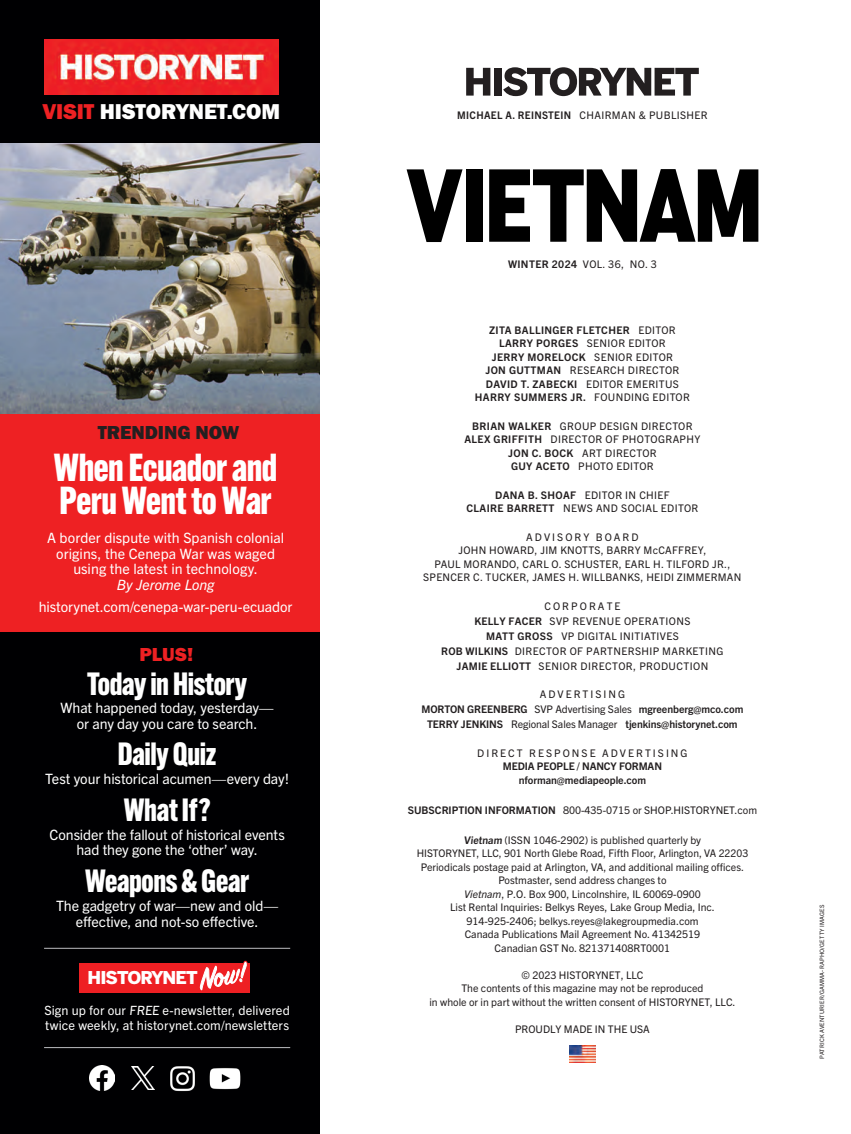
<style>
.page{position:relative;width:851px;height:1134px;background:#fff}
.page>*{position:absolute;margin:0;border:0;box-sizing:border-box;transform-origin:0 0}
.t1{font:800 38.25px/33.5px "Alternate Gothic Cond ATF";letter-spacing:-.015em;color:#fff}
.t2{font:800 31.5px "Alternate Gothic Cond ATF";letter-spacing:-.01em;color:#fff}
.t3{font:22.2px "Franklin Gothic URW Hea";letter-spacing:-.005em;color:#fff}
.t4{font:19.5px "Franklin Gothic URW Hea";letter-spacing:-.01em;color:#231f20}
.t5{font:19.5px "Franklin Gothic URW Hea";color:#ee2123}
.t6{font:900 17.55px "Benton Sans";letter-spacing:-.06em;color:#fff}
.t7{font:14.25px/15.8px "Trade Gothic Next LT Pro";letter-spacing:-.005em;color:#fff;text-align:center}
.t8{font:italic 14.25px "Trade Gothic Next LT Pro";color:#fff}
.t9{font:12.75px/14.2px "Trade Gothic Next LT Pro";letter-spacing:.01em;color:#fff}
.t10{font:10.5px/13.5px "Trade Gothic Next LT Pro";color:#231f20;text-align:center}
.t11{font:700 10.5px/15px "Trade Gothic Next LT Pro";letter-spacing:-.005em;color:#231f20;text-align:center}
.t12{font:700 10.5px/13.5px "Trade Gothic Next LT Pro";letter-spacing:.035em;color:#231f20;text-align:center}
.t13{font:10.5px/13.5px "Trade Gothic Next LT Pro";letter-spacing:.035em;color:#231f20;text-align:center}
.t14{font:10.5px/15px "Trade Gothic Next LT Pro";letter-spacing:.04em;color:#231f20;text-align:center}
.t15{font:10.5px/13.5px "Trade Gothic Next LT Pro";letter-spacing:.025em;color:#231f20;text-align:center}
.t16{font:700 10.5px "Trade Gothic Next LT Pro";letter-spacing:.035em;color:#231f20;scale:.96 1}
.t17{font:10.5px "Trade Gothic Next LT Pro";letter-spacing:.195em;color:#231f20}
.t18{font:6px "Trade Gothic Next LT Pro";letter-spacing:.025em;color:#231f20}
.s1{color:#ee2123}
.s2{font-weight:400}
.s3{font-weight:700}
.s4{font-style:italic}
</style>
<div class="page">
<svg style="left:466px;top:68px;width:24px;height:28px"></svg>
<div style="left:494px;top:68px;width:7px;height:28px;background:#231f20"></div>
<svg style="left:503px;top:67px;width:195px;height:29px"></svg>
<svg style="left:406px;top:169px;width:56px;height:73px"></svg>
<div style="left:466px;top:169px;width:16px;height:73px;background:#000"></div>
<svg style="left:489px;top:169px;width:269px;height:73px"></svg>
<img style="left:569px;top:1046px;width:26px;height:16px">
<div style="left:0;top:0;width:319px;height:1134px;background:#000002"></div>
<img style="left:44px;top:39px;width:235px;height:55px">
<img style="left:0;top:144px;width:319px;height:270px">
<div style="left:0;top:414px;width:319px;height:217px;background:#ee2123"></div>
<hr style="left:44px;top:948px;width:246px;height:1px;background:#bcbdc0">
<hr style="left:44px;top:1047px;width:246px;height:1px;background:#bcbdc0">
<div style="left:80px;top:963px;width:170px;height:30px;background:#ee1f23"></div>
<svg style="left:199px;top:961px;width:49px;height:30px"></svg>
<img style="left:132px;top:1067px;width:22px;height:23px">
<img style="left:209px;top:1068px;width:32px;height:22px">
<img style="left:170px;top:1066px;width:25px;height:26px">
<img style="left:89px;top:1065px;width:26px;height:26px">
<h3 class="t3" style="left:43px;top:97px;width:239px"><span class="s1">VISIT</span> HISTORYNET.COM</h3>
<p class="t16" style="left:457px;top:108px;width:262px">MICHAEL A. REINSTEIN <span class="s2">CHAIRMAN &amp; PUBLISHER</span></p>
<h3 class="t4" style="left:98px;top:420px;width:143px">TRENDING NOW</h3>
<h1 class="t1" style="left:54px;top:450px;width:225px">When Ecuador and<br>Peru Went to War</h1>
<h3 class="t7" style="left:47px;top:529px;width:239px">A border dispute with Spanish colonial origins, the Cenepa War was waged using the latest in technology.</h3>
<h3 class="t8" style="left:117px;top:575px;width:99px">By Jerome Long</h3>
<h3 class="t7" style="left:39px;top:598px;width:255px">historynet.com/cenepa-war-peru-ecuador</h3>
<h3 class="t5" style="left:139px;top:642px;width:55px">PLUS!</h3>
<h2 class="t2" style="left:87px;top:664px;width:161px">Today in History</h2>
<h3 class="t7" style="left:61px;top:699px;width:215px">What happened today, yesterday— or any day you care to search.</h3>
<h2 class="t2" style="left:118px;top:734px;width:100px">Daily Quiz</h2>
<h3 class="t7" style="left:45px;top:770px;width:246px">Test your historical acumen—every day!</h3>
<h2 class="t2" style="left:124px;top:790px;width:88px">What If?</h2>
<h3 class="t7" style="left:49px;top:826px;width:237px">Consider the fallout of historical events had they gone the ‘other’ way.</h3>
<h2 class="t2" style="left:85px;top:862px;width:166px">Weapons &amp; Gear</h2>
<h3 class="t7" style="left:56px;top:897px;width:224px">The gadgetry of war—new and old— effective, and not-so effective.</h3>
<h3 class="t6" style="left:88px;top:968px;width:112px">HISTORYNET</h3>
<p class="t9" style="left:44px;top:1003px;width:247px">Sign up for our FREE e-newsletter, delivered twice weekly, at historynet.com/newsletters</p>
<p class="t10" style="left:508px;top:257px;width:150px"><span class="s3">WINTER 2024</span> VOL. 36, NO. 3</p>
<p class="t12" style="left:475px;top:322px;width:216px">ZITA BALLINGER FLETCHER <span class="s2">EDITOR<br></span>LARRY PORGES <span class="s2">SENIOR EDITOR<br></span>JERRY MORELOCK <span class="s2">SENIOR EDITOR<br></span>JON GUTTMAN <span class="s2">RESEARCH DIRECTOR<br></span>DAVID T. ZABECKI <span class="s2">EDITOR EMERITUS<br></span>HARRY SUMMERS JR. <span class="s2">FOUNDING EDITOR</span></p>
<p class="t13" style="left:464px;top:418px;width:237px"><span class="s3">BRIAN WALKER</span> GROUP DESIGN DIRECTOR<br><span class="s3">ALEX GRIFFITH</span> DIRECTOR OF PHOTOGRAPHY<br><span class="s3">JON C. BOCK</span> ART DIRECTOR<br><span class="s3">GUY ACETO</span> PHOTO EDITOR</p>
<p class="t13" style="left:466px;top:487px;width:233px"><span class="s3">DANA B. SHOAF</span> EDITOR IN CHIEF<br><span class="s3">CLAIRE BARRETT</span> NEWS AND SOCIAL EDITOR</p>
<p class="t15" style="left:423px;top:529px;width:319px">ADVISORY BOARD<br>JOHN HOWARD, JIM KNOTTS, BARRY McCAFFREY,<br>PAUL MORANDO, CARL O. SCHUSTER, EARL H. TILFORD JR., SPENCER C. TUCKER, JAMES H. WILLBANKS, HEIDI ZIMMERMAN</p>
<p class="t14" style="left:441px;top:598px;width:284px">CORPORATE<br><span class="s3">KELLY FACER</span> SVP REVENUE OPERATIONS<br><span class="s3">MATT GROSS</span> VP DIGITAL INITIATIVES<br><span class="s3">ROB WILKINS</span> DIRECTOR OF PARTNERSHIP MARKETING <span class="s3">JAMIE ELLIOTT</span> SENIOR DIRECTOR, PRODUCTION</p>
<p class="t11" style="left:421px;top:686px;width:323px"><span class="s2">ADVERTISING<br></span>MORTON GREENBERG <span class="s2">SVP Advertising Sales</span> mgreenberg@mco.com<br>TERRY JENKINS <span class="s2">Regional Sales Manager</span> tjenkins@historynet.com</p>
<p class="t17" style="left:477px;top:746px;width:212px">DIRECT RESPONSE ADVERTISING</p>
<p class="t11" style="left:503px;top:759px;width:161px;line-height:13.5px">MEDIA PEOPLE / NANCY FORMAN nforman@mediapeople.com</p>
<p class="t10" style="left:408px;top:802px;width:351px"><span class="s3">SUBSCRIPTION INFORMATION</span> 800-435-0715 or SHOP.HISTORYNET.com</p>
<p class="t10" style="left:416px;top:832px;width:333px"><span class="s3">Vietnam</span>(ISSN 1046-2902) is published quarterly by<br>HISTORYNET, LLC, 901 North Glebe Road, Fifth Floor, Arlington, VA 22203<br>Periodicals postage paid at Arlington, VA, and additional mailing offices.<br>Postmaster, send address changes to<br><span class="s4">Vietnam</span>, P.O. Box 900, Lincolnshire, IL 60069-0900<br>List Rental Inquiries: Belkys Reyes, Lake Group Media, Inc.<br>914-925-2406; belkys.reyes@lakegroupmedia.com<br>Canada Publications Mail Agreement No. 41342519<br>Canadian GST No. 821371408RT0001</p>
<p class="t10" style="left:429px;top:967px;width:307px">© 2023 HISTORYNET, LLC<br>The contents of this magazine may not be reproduced<br>in whole or in part without the written consent of HISTORYNET, LLC.</p>
<p class="t10" style="left:515px;top:1021px;width:136px">PROUDLY MADE IN THE USA</p>
<p class="t18" style="left:817px;top:1059px;width:156px;rotate:-90deg">PATRICK AVENTURIER/GAMMA-RAPHO/GETTY IMAGES</p>
</div>
